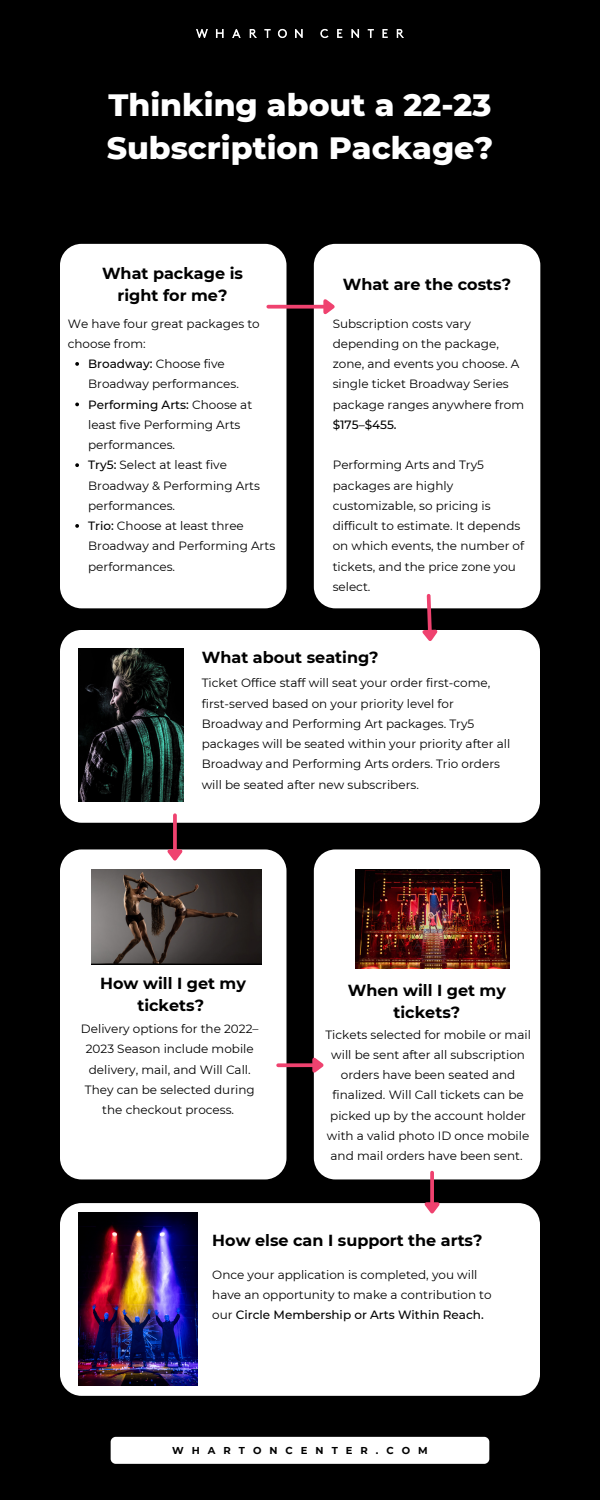
<style>
.page{position:relative;width:600px;height:1500px;background:#000}
.page>*{position:absolute;margin:0;border:0;box-sizing:border-box;transform-origin:0 0}
.t1{font:800 31.5px/43.5px "Montserrat";color:#fff}
.t2{font:700 16px/21.8px "Montserrat";color:#000;text-align:center}
.t3{font:12px/20.2px "Montserrat";color:#000}
.t4{font:700 10px "Montserrat";letter-spacing:.8em;color:#000}
.s1{font-weight:500}
</style>
<div class="page">
<div style="left:60px;top:244px;width:227px;height:364px;background:#fff;border-radius:21px"></div>
<div style="left:314px;top:244px;width:226px;height:364px;background:#fff;border-radius:21px"></div>
<div style="left:60px;top:630px;width:480px;height:193px;background:#fff;border-radius:21px"></div>
<div style="left:60px;top:1203px;width:480px;height:193px;background:#fff;border-radius:21px"></div>
<div style="left:60px;top:849px;width:227px;height:330px;background:#fff;border-radius:21px"></div>
<div style="left:314px;top:849px;width:226px;height:330px;background:#fff;border-radius:21px"></div>
<svg style="left:268px;top:305px;width:52px;height:4px"></svg>
<svg style="left:320px;top:299px;width:15px;height:16px"></svg>
<svg style="left:417px;top:594px;width:24px;height:47px"></svg>
<svg style="left:173px;top:815px;width:4px;height:31px"></svg>
<svg style="left:162px;top:846px;width:24px;height:15px"></svg>
<svg style="left:278px;top:1063px;width:31px;height:4px"></svg>
<svg style="left:309px;top:1054px;width:15px;height:24px"></svg>
<svg style="left:430px;top:1173px;width:4px;height:26px"></svg>
<svg style="left:419px;top:1199px;width:24px;height:15px"></svg>
<img style="left:196px;top:28px;width:208px;height:10px">
<div style="left:111px;top:1437px;width:378px;height:27px;background:#fff;border-radius:5px"></div>
<img style="left:79px;top:649px;width:105px;height:153px">
<img style="left:92px;top:870px;width:169px;height:95px">
<img style="left:355px;top:870px;width:154px;height:99px">
<img style="left:79px;top:1213px;width:118px;height:173px">
<svg style="left:75px;top:362px;width:4px;height:4px"></svg>
<svg style="left:75px;top:403px;width:4px;height:3px"></svg>
<svg style="left:75px;top:463px;width:4px;height:4px"></svg>
<svg style="left:75px;top:524px;width:4px;height:4px"></svg>
<p class="t1" style="left:107px;top:83px;width:388px">Thinking about a 22-23<br>Subscription Package?</p>
<p class="t2" style="left:102px;top:263px;width:142px">What package is right for me?</p>
<p class="t3" style="left:68px;top:313px;width:193px">We have four great packages to choose from:</p>
<p class="t3" style="left:88px;top:354px;width:152px"><span class="s1">Broadway:</span> Choose five<br>Broadway performances.</p>
<p class="t3" style="left:88px;top:394px;width:166px"><span class="s1">Performing Arts:</span> Choose at least five Performing Arts performances.</p>
<p class="t3" style="left:88px;top:455px;width:173px"><span class="s1">Try5:</span> Select at least five<br>Broadway &amp; Performing Arts performances.</p>
<p class="t3" style="left:88px;top:516px;width:189px"><span class="s1">Trio:</span> Choose at least three<br>Broadway and Performing Arts performances.</p>
<p class="t2" style="left:343px;top:274px;width:170px">What are the costs?</p>
<p class="t3" style="left:333px;top:313px;width:193px">Subscription costs vary depending on the package, zone, and events you choose. A single ticket Broadway Series package ranges anywhere from <span class="s1">$175–$455.</span></p>
<p class="t3" style="left:333px;top:455px;width:193px">Performing Arts and Try5 packages are highly customizable, so pricing is difficult to estimate. It depends on which events, the number of tickets, and the price zone you select.</p>
<p class="t2" style="left:202px;top:647px;width:178px">What about seating?</p>
<p class="t3" style="left:202px;top:673px;width:310px">Ticket Office staff will seat your order first-come, first-served based on your priority level for Broadway and Performing Art packages. Try5 packages will be seated within your priority after all Broadway and Performing Arts orders. Trio orders will be seated after new subscribers.</p>
<p class="t2" style="left:100px;top:972px;width:147px">How will I get my tickets?</p>
<p class="t3" style="left:81px;top:1019px;width:179px;text-align:center">Delivery options for the 2022–<br>2023 Season include mobile delivery, mail, and Will Call.<br>They can be selected during the checkout process.</p>
<p class="t3" style="left:325px;top:1024px;width:207px;text-align:center">Tickets selected for mobile or mail will be sent after all subscription orders have been seated and finalized. Will Call tickets can be picked up by the account holder with a valid photo ID once mobile and mail orders have been sent.</p>
<p class="t2" style="left:348px;top:979px;width:160px">When will I get my tickets?</p>
<p class="t2" style="left:212px;top:1229px;width:272px">How else can I support the arts?</p>
<p class="t3" style="left:212px;top:1264px;width:281px">Once your application is completed, you will have an opportunity to make a contribution to our <span class="s1">Circle Membership or Arts Within Reach.</span></p>
<p class="t4" style="left:172px;top:1445px;width:257px">WHARTONCENTER.COM</p>
</div>
